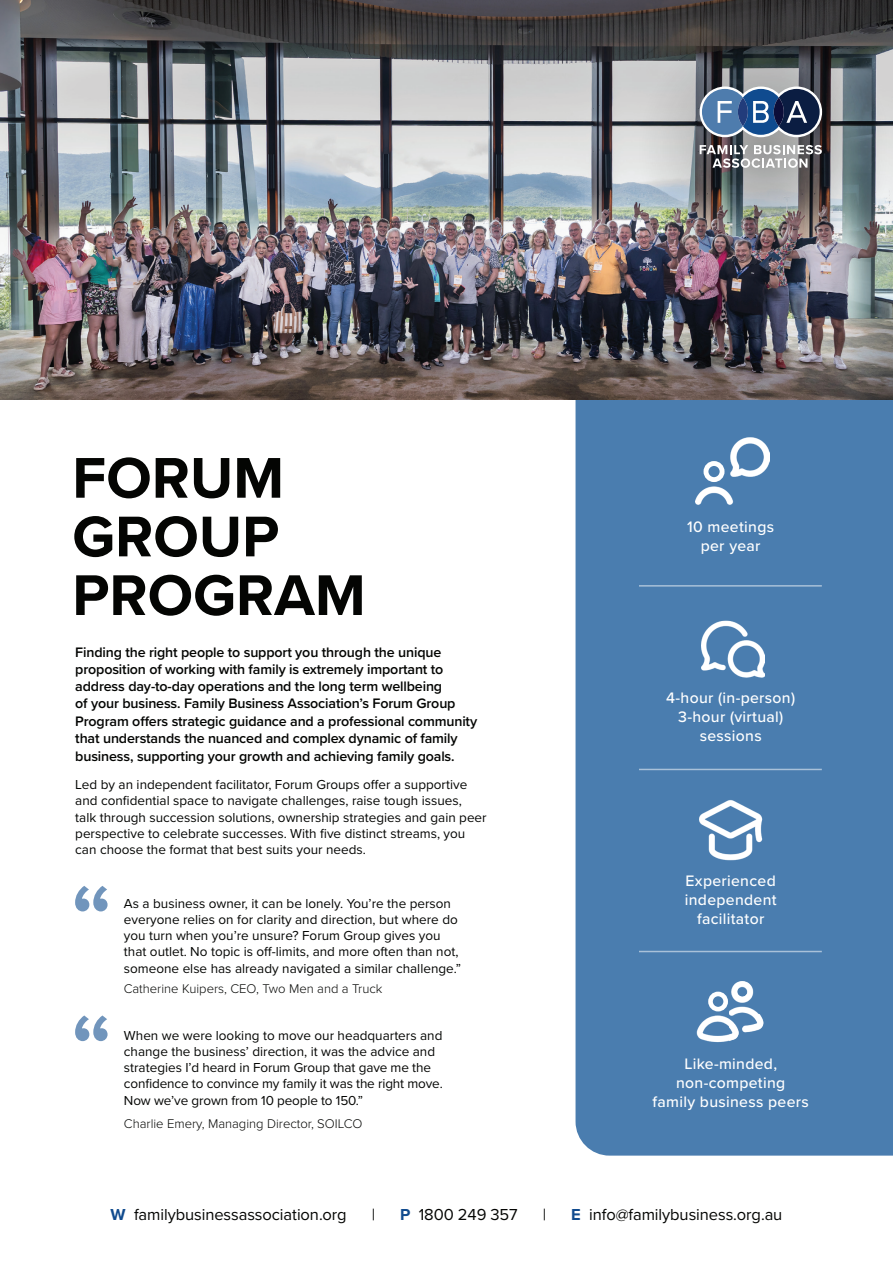
<style>
.page{position:relative;width:893px;height:1263px;background:#fff}
.page>*{position:absolute;margin:0;border:0;box-sizing:border-box;transform-origin:0 0}
.t1{font:600 98.25px/129.6px "Proxima Nova";color:#7195bc}
.t2{font:700 59.4px/58.7px "Proxima Nova";color:#040503}
.t3{font:16.5px "Proxima Nova";letter-spacing:-.005em;color:#040503}
.t4{font:500 15.75px/18.9px "Proxima Nova";letter-spacing:.02em;color:#fff;text-align:center}
.t5{font:600 14.25px/17.2px "Proxima Nova";letter-spacing:-.01em;color:#040503}
.t6{font:13.5px/16.2px "Proxima Nova";color:#040503}
.t7{font:300 13.05px "Proxima Nova";color:#040503}
.s1{font-weight:700;color:#114b8e}
</style>
<div class="page">
<div style="left:575px;top:400px;width:318px;height:755px;background:#4a7daf"></div>
<img style="left:0;top:0;width:893px;height:400px">
<img style="left:695px;top:794px;width:70px;height:70px">
<img style="left:701px;top:618px;width:63px;height:63px">
<img style="left:729px;top:977px;width:37px;height:37px">
<img style="left:696px;top:1014px;width:70px;height:33px">
<div style="left:708px;top:992px;width:20px;height:19px;border:5px solid #fff;border-radius:50%"></div>
<div style="left:732px;top:981px;width:20px;height:20px;border:5px solid #fff;border-radius:50%"></div>
<img style="left:728px;top:435px;width:42px;height:44px">
<div style="left:703px;top:461px;width:21px;height:21px;border:5px solid #fff;border-radius:50%"></div>
<img style="left:695px;top:485px;width:75px;height:24px">
<img style="left:635px;top:20px;width:258px;height:258px;border-radius:50%">
<svg style="left:700px;top:145px;width:122px;height:23px"></svg>
<svg style="left:700px;top:87px;width:122px;height:50px;background:#566f91"></svg>
<hr style="left:639px;top:585px;width:183px;height:2px;background:#fff">
<hr style="left:639px;top:769px;width:183px;height:1px;background:#fff">
<hr style="left:639px;top:951px;width:183px;height:1px;background:#fff">
<h2 class="t2" style="left:72px;top:447px;width:295px">FORUM<br>GROUP<br>PROGRAM</h2>
<p class="t5" style="left:75px;top:643px;width:403px">Finding the right people to support you through the unique proposition of working with family is extremely important to address day-to-day operations and the long term wellbeing<br>of your business. Family Business Association’s Forum Group Program offers strategic guidance and a professional community that understands the nuanced and complex dynamic of family business, supporting your growth and achieving family goals.</p>
<p class="t6" style="left:75px;top:776px;width:413px">Led by an independent facilitator, Forum Groups offer a supportive and confidential space to navigate challenges, raise tough issues,<br>talk through succession solutions, ownership strategies and gain peer perspective to celebrate successes. With five distinct streams, you can choose the format that best suits your needs.</p>
<h1 class="t1" style="left:71px;top:852px;width:44px">“ “</h1>
<p class="t6" style="left:124px;top:895px;width:339px">As a business owner, it can be lonely. You’re the person everyone relies on for clarity and direction, but where do you turn when you’re unsure? Forum Group gives you that outlet. No topic is off-limits, and more often than not, someone else has already navigated a similar challenge.”</p>
<p class="t7" style="left:124px;top:979px;width:260px">Catherine Kuipers, CEO, Two Men and a Truck</p>
<p class="t6" style="left:124px;top:1027px;width:320px">When we were looking to move our headquarters and change the business’ direction, it was the advice and strategies I’d heard in Forum Group that gave me the confidence to convince my family it was the right move.<br>Now we’ve grown from 10 people to 150.”</p>
<p class="t7" style="left:124px;top:1114px;width:240px">Charlie Emery, Managing Director, SOILCO</p>
<p class="t4" style="left:687px;top:517px;width:88px">10 meetings per year</p>
<p class="t4" style="left:666px;top:688px;width:130px">4-hour (in-person)<br>3-hour (virtual) sessions</p>
<p class="t4" style="left:685px;top:870px;width:93px">Experienced independent facilitator</p>
<p class="t4" style="left:653px;top:1054px;width:158px">Like-minded, non-competing<br>family business peers</p>
<p class="t3" style="left:111px;top:1202px;width:238px"><span class="s1">W</span> familybusinessassociation.org</p>
<p class="t3" style="left:372px;top:1202px;width:5px">|</p>
<p class="t3" style="left:400px;top:1202px;width:119px"><span class="s1">P</span> 1800 249 357</p>
<p class="t3" style="left:543px;top:1202px;width:5px">|</p>
<p class="t3" style="left:571px;top:1202px;width:213px"><span class="s1">E</span> info@familybusiness.org.au</p>
</div>
